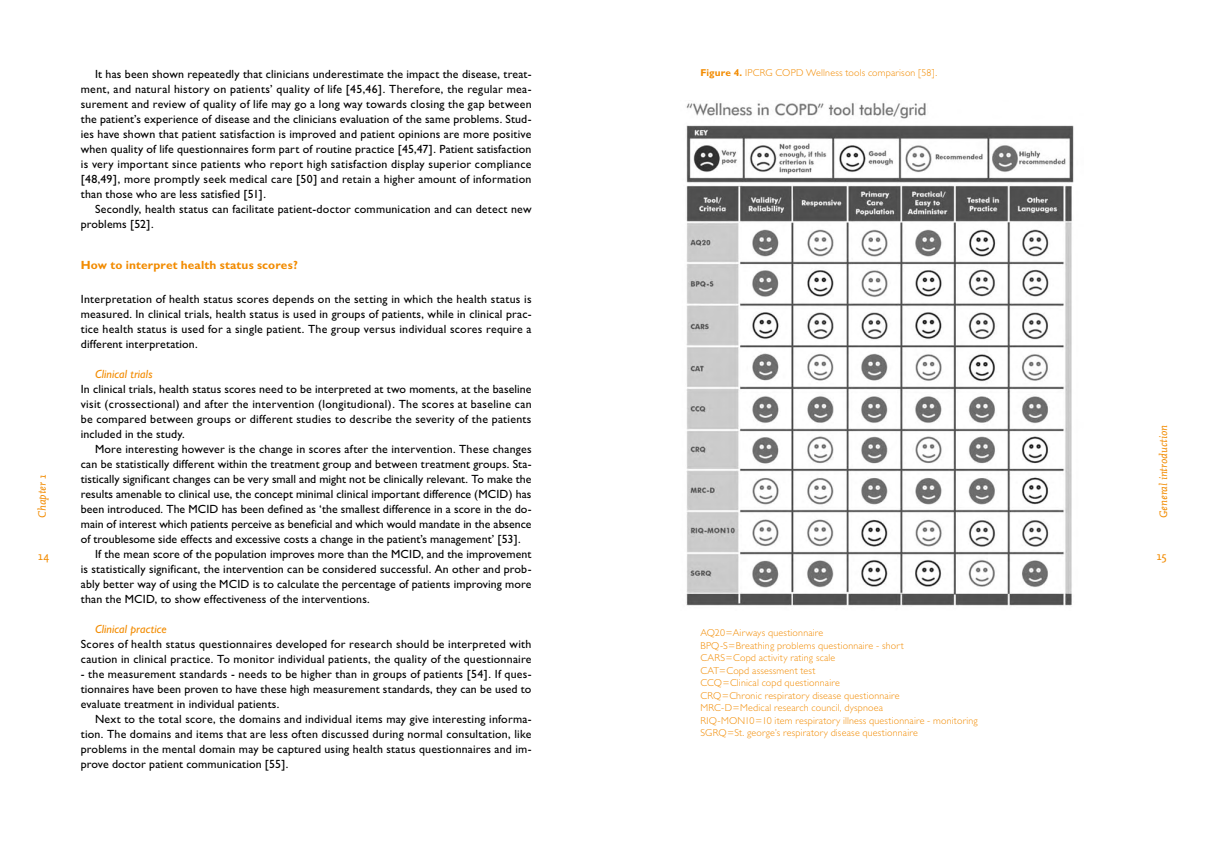
<style>
.page{position:relative;width:1205px;height:851px;background:#fff}
.page>*{position:absolute;margin:0;border:0;box-sizing:border-box;transform-origin:0 0}
.t1{font:12.5px "Nexus Sans OT";color:#f28b00}
.t2{font:11.88px/15px "M Gill Sans";letter-spacing:.015em;color:#000;text-align:justify}
.t3{font:700 11.88px "M Gill Sans";letter-spacing:.01em;color:#f28b00}
.t4{font:italic 11.88px "M Gill Sans";letter-spacing:.015em;color:#f28b00}
.t5{font:italic 11.25px "Nexus Mix OT";letter-spacing:.005em;color:#f28b00}
.t6{font:300 10px/12.5px "M Gill Sans";letter-spacing:.02em;color:#f28b00}
.s1{font-style:italic;color:#f28b00}
.s2{font-weight:700}
</style>
<div class="page">
<img style="left:686px;top:103px;width:388px;height:503px">
<p class="t5" style="left:33px;top:518px;width:44px;rotate:-90deg">Chapter 1</p>
<p class="t1" style="left:38px;top:546px;width:13px">14</p>
<p class="t2" style="left:95px;top:66px;width:438px">It has been shown repeatedly that clinicians underestimate the impact the disease, treat-</p>
<p class="t2" style="left:81px;top:81px;width:452px">ment, and natural history on patients’ quality of life [45,46]. Therefore, the regular mea-</p>
<p class="t2" style="left:81px;top:96px;width:452px">surement and review of quality of life may go a long way towards closing the gap between</p>
<p class="t2" style="left:81px;top:111px;width:452px">the patient’s experience of disease and the clinicians evaluation of the same problems. Stud-</p>
<p class="t2" style="left:81px;top:126px;width:452px">ies have shown that patient satisfaction is improved and patient opinions are more positive</p>
<p class="t2" style="left:81px;top:141px;width:452px">when quality of life questionnaires form part of routine practice [45,47]. Patient satisfaction</p>
<p class="t2" style="left:81px;top:156px;width:452px">is very important since patients who report high satisfaction display superior compliance</p>
<p class="t2" style="left:81px;top:171px;width:452px">[48,49], more promptly seek medical care [50] and retain a higher amount of information</p>
<p class="t2" style="left:81px;top:186px;width:187px">than those who are less satisfied [51].</p>
<p class="t2" style="left:95px;top:201px;width:438px">Secondly, health status can facilitate patient-doctor communication and can detect new</p>
<p class="t2" style="left:81px;top:216px;width:74px">problems [52].</p>
<p class="t3" style="left:81px;top:258px;width:219px">How to interpret health status scores?</p>
<p class="t2" style="left:81px;top:291px;width:452px">Interpretation of health status scores depends on the setting in which the health status is measured. In clinical trials, health status is used in groups of patients, while in clinical prac&shy;tice health status is used for a single patient. The group versus individual scores require a different interpretation.</p>
<p class="t4" style="left:95px;top:367px;width:59px">Clinical trials</p>
<p class="t2" style="left:81px;top:381px;width:452px">In clinical trials, health status scores need to be interpreted at two moments, at the baseline</p>
<p class="t2" style="left:81px;top:396px;width:452px">visit (crossectional) and after the intervention (longitudional). The scores at baseline can</p>
<p class="t2" style="left:81px;top:411px;width:452px">be compared between groups or different studies to describe the severity of the patients</p>
<p class="t2" style="left:81px;top:426px;width:105px">included in the study.</p>
<p class="t2" style="left:95px;top:441px;width:438px">More interesting however is the change in scores after the intervention. These changes</p>
<p class="t2" style="left:81px;top:456px;width:452px">can be statistically different within the treatment group and between treatment groups. Sta-</p>
<p class="t2" style="left:81px;top:471px;width:452px">tistically significant changes can be very small and might not be clinically relevant. To make the</p>
<p class="t2" style="left:81px;top:486px;width:452px">results amenable to clinical use, the concept minimal clinical important difference (MCID) has</p>
<p class="t2" style="left:81px;top:501px;width:452px">been introduced. The MCID has been defined as ‘the smallest difference in a score in the do-</p>
<p class="t2" style="left:81px;top:516px;width:452px">main of interest which patients perceive as beneficial and which would mandate in the absence</p>
<p class="t2" style="left:81px;top:531px;width:441px">of troublesome side effects and excessive costs a change in the patient’s management’ [53].</p>
<p class="t2" style="left:95px;top:546px;width:438px">If the mean score of the population improves more than the MCID, and the improvement</p>
<p class="t2" style="left:81px;top:561px;width:452px">is statistically significant, the intervention can be considered successful. An other and prob-</p>
<p class="t2" style="left:81px;top:576px;width:452px">ably better way of using the MCID is to calculate the percentage of patients improving more</p>
<p class="t2" style="left:81px;top:591px;width:290px">than the MCID, to show effectiveness of the interventions.</p>
<p class="t2" style="left:81px;top:621px;width:452px;text-align:left;text-indent:14px"><span class="s1">Clinical practice<br></span>Scores of health status questionnaires developed for research should be interpreted with caution in clinical practice. To monitor individual patients, the quality of the questionnaire</p>
<p class="t2" style="left:81px;top:666px;width:452px">- the measurement standards - needs to be higher than in groups of patients [54]. If ques-</p>
<p class="t2" style="left:81px;top:681px;width:452px">tionnaires have been proven to have these high measurement standards, they can be used to</p>
<p class="t2" style="left:81px;top:696px;width:200px">evaluate treatment in individual patients.</p>
<p class="t2" style="left:95px;top:711px;width:438px">Next to the total score, the domains and individual items may give interesting informa-</p>
<p class="t2" style="left:81px;top:726px;width:452px">tion. The domains and items that are less often discussed during normal consultation, like</p>
<p class="t2" style="left:81px;top:741px;width:452px">problems in the mental domain may be captured using health status questionnaires and im-</p>
<p class="t2" style="left:81px;top:756px;width:209px">prove doctor patient communication [55].</p>
<p class="t6" style="left:700px;top:67px;width:239px"><span class="s2">Figure 4.</span> IPCRG COPD Wellness tools comparison [58].</p>
<p class="t6" style="left:700px;top:626px;width:279px">AQ20=Airways questionnaire<br>BPQ-S=Breathing problems questionnaire - short<br>CARS=Copd activity rating scale<br>CAT=Copd assessment test<br>CCQ=Clinical copd questionnaire<br>CRQ=Chronic respiratory disease questionnaire<br>MRC-D=Medical research council, dyspnoea<br>RIQ-MON10=10 item respiratory illness questionnaire - monitoring SGRQ=St. george’s respiratory disease questionnaire</p>
<p class="t5" style="left:1154px;top:518px;width:95px;rotate:-90deg">General introduction</p>
<p class="t1" style="left:1157px;top:546px;width:11px">15</p>
</div>
